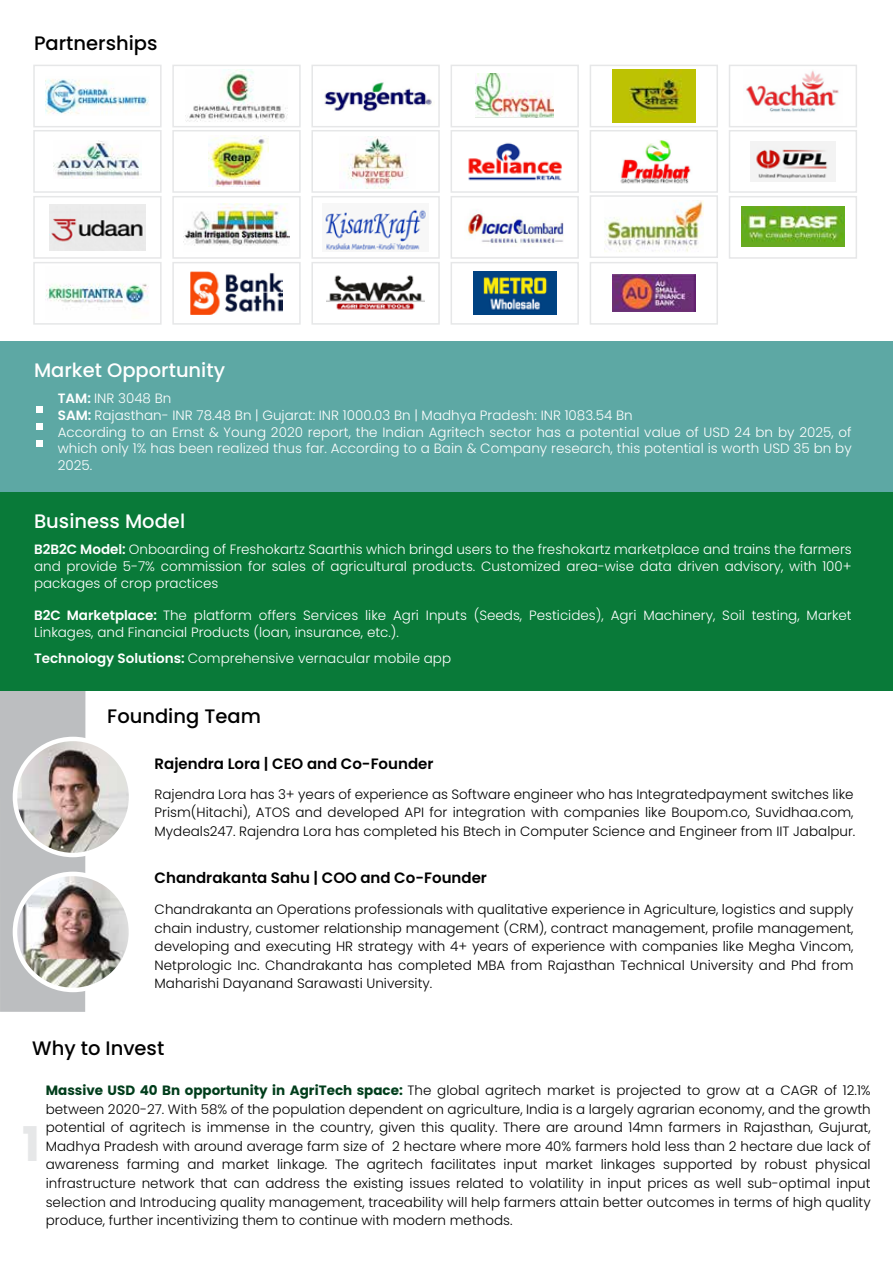
<style>
.page{position:relative;width:893px;height:1263px;background:#fff}
.page>*{position:absolute;margin:0;border:0;box-sizing:border-box;transform-origin:0 0}
.t1{font:700 47.85px "Poppins";color:#e6e7e8}
.t2{font:500 19.5px "Poppins";color:#000}
.t3{font:500 19.5px "Poppins";color:#fff}
.t4{font:600 15px "Poppins";color:#000}
.t5{font:300 13.5px/18.6px "Poppins";color:#000;text-align:justify}
.t6{font:300 13.5px/16.8px "Poppins";color:#fff}
.s1{font-weight:600}
.s2{font-weight:700;color:#003d1b}
</style>
<div class="page">
<div style="left:0;top:680px;width:85px;height:332px;background:#bcbec0"></div>
<div style="left:13px;top:872px;width:120px;height:120px;background:#fff;border-radius:50%"></div>
<img style="left:17px;top:876px;width:112px;height:112px;border-radius:56px">
<div style="left:13px;top:737px;width:120px;height:120px;background:#fff;border-radius:50%"></div>
<img style="left:17px;top:741px;width:112px;height:112px;border-radius:56px">
<div style="left:33px;top:65px;width:129px;height:62px;background:#fff;border:2px solid #e6e7e8"></div>
<div style="left:172px;top:65px;width:129px;height:62px;background:#fff;border:2px solid #e6e7e8"></div>
<div style="left:311px;top:65px;width:129px;height:62px;background:#fff;border:2px solid #e6e7e8"></div>
<div style="left:451px;top:65px;width:128px;height:62px;background:#fff;border:2px solid #e6e7e8"></div>
<div style="left:590px;top:65px;width:128px;height:62px;background:#fff;border:2px solid #e6e7e8"></div>
<div style="left:729px;top:65px;width:128px;height:62px;background:#fff;border:2px solid #e6e7e8"></div>
<div style="left:33px;top:130px;width:129px;height:63px;background:#fff;border:2px solid #e6e7e8"></div>
<div style="left:172px;top:130px;width:129px;height:63px;background:#fff;border:2px solid #e6e7e8"></div>
<div style="left:311px;top:130px;width:129px;height:63px;background:#fff;border:2px solid #e6e7e8"></div>
<div style="left:451px;top:130px;width:128px;height:63px;background:#fff;border:2px solid #e6e7e8"></div>
<div style="left:590px;top:130px;width:128px;height:63px;background:#fff;border:2px solid #e6e7e8"></div>
<div style="left:729px;top:130px;width:128px;height:63px;background:#fff;border:2px solid #e6e7e8"></div>
<div style="left:33px;top:196px;width:129px;height:63px;background:#fff;border:2px solid #e6e7e8"></div>
<div style="left:172px;top:196px;width:129px;height:63px;background:#fff;border:2px solid #e6e7e8"></div>
<div style="left:311px;top:196px;width:129px;height:63px;background:#fff;border:2px solid #e6e7e8"></div>
<div style="left:451px;top:196px;width:128px;height:63px;background:#fff;border:2px solid #e6e7e8"></div>
<div style="left:590px;top:195px;width:128px;height:63px;background:#fff;border:2px solid #e6e7e8"></div>
<div style="left:729px;top:196px;width:128px;height:63px;background:#fff;border:2px solid #e6e7e8"></div>
<div style="left:33px;top:262px;width:129px;height:63px;background:#fff;border:2px solid #e6e7e8"></div>
<div style="left:172px;top:262px;width:129px;height:63px;background:#fff;border:2px solid #e6e7e8"></div>
<div style="left:311px;top:262px;width:129px;height:63px;background:#fff;border:2px solid #e6e7e8"></div>
<div style="left:451px;top:262px;width:128px;height:63px;background:#fff;border:2px solid #e6e7e8"></div>
<div style="left:590px;top:262px;width:128px;height:63px;background:#fff;border:2px solid #e6e7e8"></div>
<img style="left:45px;top:79px;width:104px;height:35px">
<img style="left:742px;top:207px;width:102px;height:39px">
<img style="left:476px;top:74px;width:78px;height:43px">
<img style="left:184px;top:203px;width:105px;height:43px">
<img style="left:45px;top:283px;width:104px;height:27px">
<img style="left:344px;top:137px;width:64px;height:51px">
<img style="left:620px;top:140px;width:71px;height:43px">
<img style="left:612px;top:70px;width:83px;height:52px">
<img style="left:468px;top:142px;width:94px;height:39px">
<img style="left:208px;top:136px;width:61px;height:51px">
<img style="left:324px;top:80px;width:108px;height:32px">
<img style="left:49px;top:204px;width:96px;height:47px">
<img style="left:750px;top:142px;width:85px;height:39px">
<img style="left:746px;top:70px;width:93px;height:42px">
<img style="left:325px;top:209px;width:101px;height:41px">
<img style="left:53px;top:141px;width:89px;height:37px">
<img style="left:326px;top:275px;width:99px;height:35px">
<img style="left:474px;top:272px;width:82px;height:43px">
<img style="left:191px;top:272px;width:91px;height:43px">
<img style="left:185px;top:70px;width:103px;height:52px">
<img style="left:612px;top:275px;width:83px;height:37px">
<img style="left:468px;top:210px;width:96px;height:37px">
<img style="left:604px;top:201px;width:100px;height:51px">
<div style="left:0;top:341px;width:893px;height:152px;background:#5da8a4"></div>
<div style="left:0;top:492px;width:893px;height:199px;background:#097a39"></div>
<svg style="left:36px;top:407px;width:6px;height:6px"></svg>
<svg style="left:36px;top:440px;width:6px;height:6px"></svg>
<div style="left:36px;top:423px;width:6px;height:7px;background:#fff"></div>
<h2 class="t2" style="left:34px;top:32px;width:125px">Partnerships</h2>
<h2 class="t3" style="left:34px;top:359px;width:193px">Market Opportunity</h2>
<p class="t6" style="left:58px;top:390px;width:795px"><span class="s1">TAM:</span> INR 3048 Bn<br><span class="s1">SAM:</span> Rajasthan- INR 78.48 Bn | Gujarat: INR 1000.03 Bn | Madhya Pradesh: INR 1083.54 Bn<br>According to an Ernst &amp; Young 2020 report, the Indian Agritech sector has a potential value of USD 24 bn by 2025, of which only 1% has been realized thus far. According to a Bain &amp; Company research, this potential is worth USD 35 bn by 2025.</p>
<h2 class="t3" style="left:34px;top:509px;width:153px">Business Model</h2>
<p class="t6" style="left:34px;top:541px;width:819px;text-align:justify"><span class="s1">B2B2C Model:</span> Onboarding of Freshokartz Saarthis which bringd users to the freshokartz marketplace and trains the farmers and provide 5-7% commission for sales of agricultural products. Customized area-wise data driven advisory, with 100+ packages of crop practices</p>
<p class="t6" style="left:34px;top:607px;width:819px"><span class="s1">B2C Marketplace:</span> The platform offers Services like Agri Inputs (Seeds, Pesticides), Agri Machinery, Soil testing, Market<br>Linkages, and Financial Products (loan, insurance, etc.).</p>
<p class="t6" style="left:34px;top:650px;width:419px"><span class="s1">Technology Solutions:</span> Comprehensive vernacular mobile app</p>
<h2 class="t2" style="left:107px;top:704px;width:155px">Founding Team</h2>
<p class="t4" style="left:155px;top:755px;width:280px">Rajendra Lora | CEO and Co-Founder</p>
<p class="t5" style="left:155px;top:785px;width:702px;text-align:left">Rajendra Lora has 3+ years of experience as Software engineer who has Integratedpayment switches like<br>Prism(Hitachi), ATOS and developed API for integration with companies like Boupom.co, Suvidhaa.com,<br>Mydeals247. Rajendra Lora has completed his Btech in Computer Science and Engineer from IIT Jabalpur.</p>
<p class="t4" style="left:155px;top:869px;width:334px">Chandrakanta Sahu | COO and Co-Founder</p>
<p class="t5" style="left:155px;top:900px;width:700px">Chandrakanta an Operations professionals with qualitative experience in Agriculture, logistics and supply chain industry, customer relationship management (CRM), contract management, profile management, developing and executing HR strategy with 4+ years of experience with companies like Megha Vincom, Netprologic Inc. Chandrakanta has completed MBA from Rajasthan Technical University and Phd from Maharishi Dayanand Sarawasti University.</p>
<h2 class="t2" style="left:32px;top:1037px;width:134px">Why to Invest</h2>
<h1 class="t1" style="left:22px;top:1117px;width:19px">1</h1>
<p class="t5" style="left:46px;top:1081px;width:826px"><span class="s2">Massive USD 40 Bn opportunity in AgriTech space:</span> The global agritech market is projected to grow at a CAGR of 12.1% between 2020-27. With 58% of the population dependent on agriculture, India is a largely agrarian economy, and the growth potential of agritech is immense in the country, given this quality. There are around 14mn farmers in Rajasthan, Gujurat, Madhya Pradesh with around average farm size of 2 hectare where more 40% farmers hold less than 2 hectare due lack of awareness farming and market linkage. The agritech facilitates input market linkages supported by robust physical infrastructure network that can address the existing issues related to volatility in input prices as well sub-optimal input selection and Introducing quality management, traceability will help farmers attain better outcomes in terms of high quality produce, further incentivizing them to continue with modern methods.</p>
</div>
